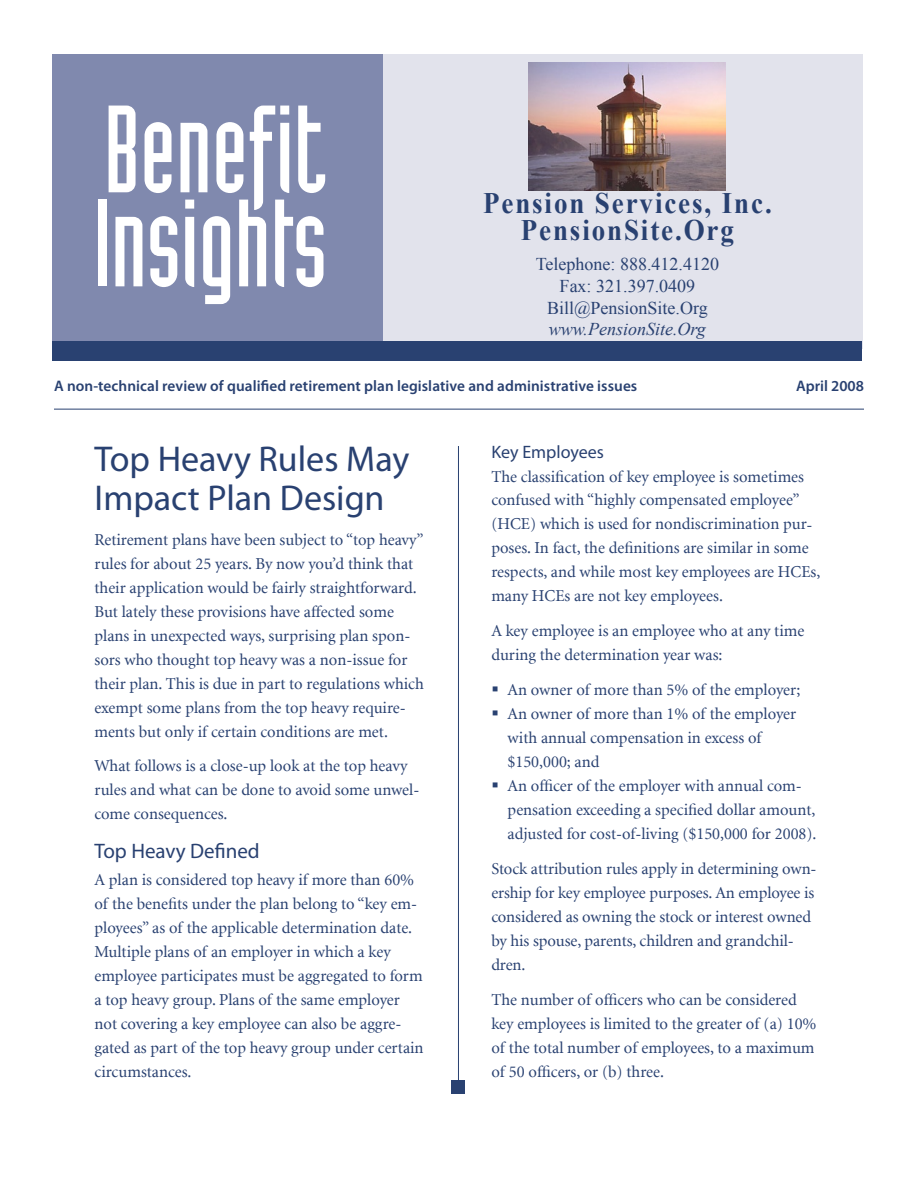
<style>
.page{position:relative;width:918px;height:1188px;background:#fff}
.page>*{position:absolute;margin:0;border:0;box-sizing:border-box;transform-origin:0 0}
.t1{font:121.5px "Industria Solid";color:#fff}
.t2{font:121.5px "Industria Solid A";color:#fff}
.t3{font:36px/39px "Myriad Pro";color:#294171}
.t4{font:700 29.7px/27px "Times New Roman";letter-spacing:.07em;color:#294171;text-align:center;scale:.91 1}
.t5{font:21px "Myriad Pro";color:#294171}
.t6{font:18px/21.6px "Times New Roman";color:#294171;text-align:center}
.t7{font:italic 18px "Times New Roman";color:#294171}
.t8{font:18px "Myriad Pro";color:#294171}
.t9{font:16.5px/24px "Minion";color:#294171}
.t10{font:16.5px "Wingdings";color:#294171}
.t11{font:600 15.3px "Myriad Pro";letter-spacing:.005em;color:#294171}
</style>
<div class="page">
<div style="left:385px;top:56px;width:475px;height:291px;background:#e2e3ec"></div>
<div style="left:52px;top:54px;width:331px;height:295px;background:#8089ae"></div>
<div style="left:52px;top:341px;width:810px;height:20px;background:#294171"></div>
<hr style="left:458px;top:446px;width:1px;height:648px;background:#294171">
<div style="left:452px;top:1080px;width:13px;height:14px;background:#294171"></div>
<hr style="left:54px;top:409px;width:810px;height:1px;background:#294171">
<img style="left:529px;top:62px;width:197px;height:128px">
<h1 class="t2" style="left:104px;top:83px;width:225px">Benefit</h1>
<h1 class="t1" style="left:93px;top:177px;width:235px">Insights</h1>
<h3 class="t4" style="left:483px;top:189px;width:319px">Pension Services, Inc.<br>PensionSite.Org</h3>
<p class="t6" style="left:536px;top:253px;width:185px">Telephone: 888.412.4120<br>Fax: 321.397.0409<br>Bill@PensionSite.Org</p>
<p class="t7" style="left:549px;top:317px;width:158px">www.PensionSite.Org</p>
<p class="t11" style="left:54px;top:377px;width:585px">A non-technical review of qualified retirement plan legislative and administrative issues</p>
<p class="t11" style="left:796px;top:377px;width:69px">April 2008</p>
<h2 class="t3" style="left:94px;top:440px;width:316px">Top Heavy Rules May<br>Impact Plan Design</h2>
<p class="t9" style="left:94px;top:528px;width:331px">Retirement plans have been subject to “top heavy” rules for about 25 years. By now you’d think that their application would be fairly straightforward.<br>But lately these provisions have affected some plans in unexpected ways, surprising plan spon&shy;sors who thought top heavy was a non-issue for their plan. This is due in part to regulations which exempt some plans from the top heavy require&shy;ments but only if certain conditions are met.</p>
<p class="t9" style="left:94px;top:754px;width:326px">What follows is a close-up look at the top heavy rules and what can be done to avoid some unwel&shy;come consequences.</p>
<p class="t5" style="left:94px;top:839px;width:167px">Top Heavy Defined</p>
<p class="t9" style="left:94px;top:868px;width:331px">A plan is considered top heavy if more than 60% of the benefits under the plan belong to “key em&shy;ployees” as of the applicable determination date.<br>Multiple plans of an employer in which a key employee participates must be aggregated to form a top heavy group. Plans of the same employer not covering a key employee can also be aggre&shy;gated as part of the top heavy group under certain circumstances.</p>
<p class="t8" style="left:491px;top:442px;width:114px">Key Employees</p>
<p class="t9" style="left:491px;top:465px;width:331px">The classification of key employee is sometimes confused with “highly compensated employee” (HCE) which is used for nondiscrimination pur&shy;poses. In fact, the definitions are similar in some respects, and while most key employees are HCEs, many HCEs are not key employees.</p>
<p class="t9" style="left:491px;top:620px;width:314px">A key employee is an employee who at any time during the determination year was:</p>
<p class="t9" style="left:508px;top:678px;width:311px">An owner of more than 5% of the employer; An owner of more than 1% of the employer with annual compensation in excess of $150,000; and<br>An officer of the employer with annual com&shy;pensation exceeding a specified dollar amount, adjusted for cost-of-living ($150,000 for 2008).</p>
<p class="t9" style="left:491px;top:857px;width:327px">Stock attribution rules apply in determining own&shy;ership for key employee purposes. An employee is considered as owning the stock or interest owned by his spouse, parents, children and grandchil&shy;dren.</p>
<p class="t9" style="left:491px;top:988px;width:327px">The number of officers who can be considered key employees is limited to the greater of (a) 10% of the total number of employees, to a maximum of 50 officers, or (b) three.</p>
<p class="t10" style="left:491px;top:776px;width:9px">▪</p>
</div>
